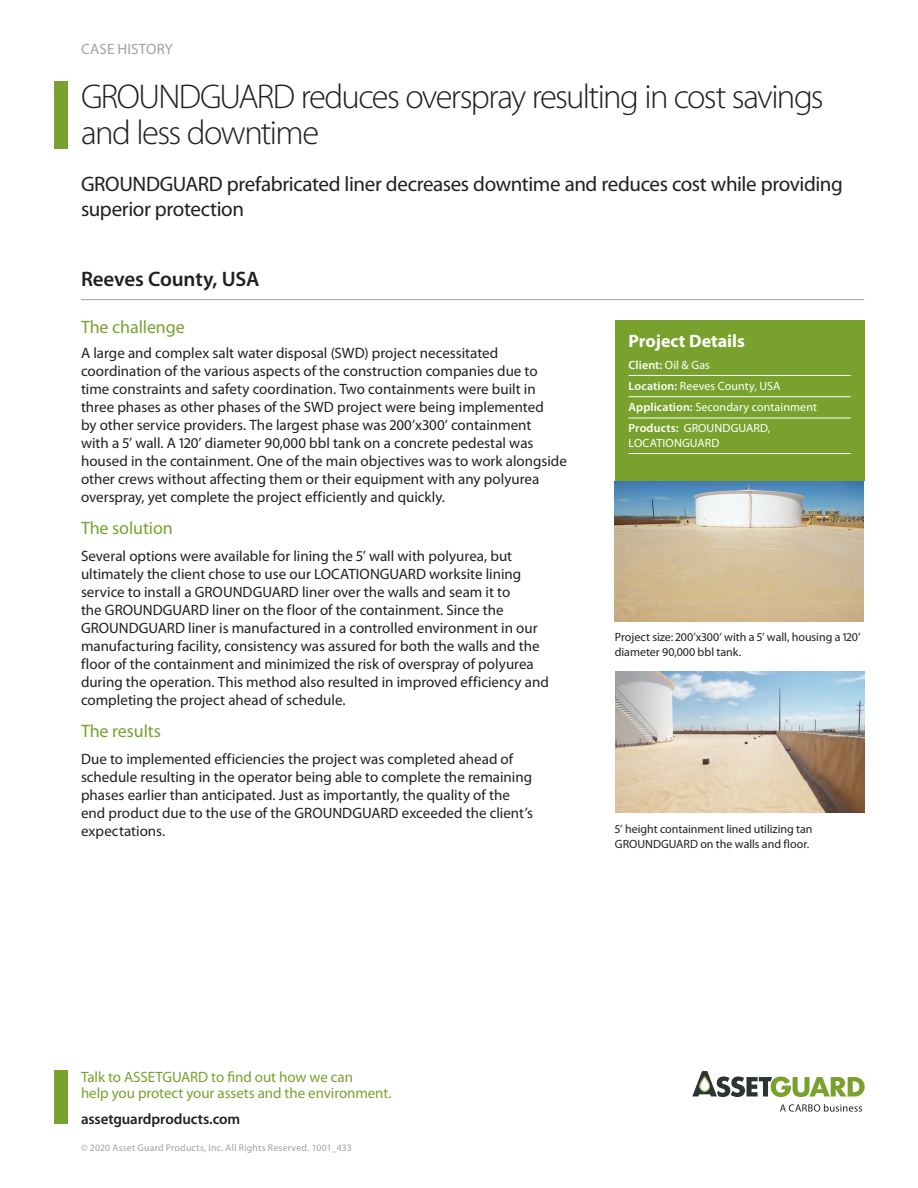
<style>
.page{position:relative;width:918px;height:1188px;background:#fff}
.page>*{position:absolute;margin:0;border:0;box-sizing:border-box;transform-origin:0 0}
.CH_Headline_25_28{font:300 34.5px/36px "Myriad Pro";letter-spacing:-.045em;color:#231f20}
.CH_Standfirst_14_17{font:21px/25.5px "Myriad Pro";letter-spacing:-.02em;color:#231f20}
.CH_Location_14_17{font:600 21px "Myriad Pro";letter-spacing:-.01em;color:#231f20}
.CH_Well_data_header{font:700 18px "Myriad Pro";color:#fff}
.CH_Subhead_12_16{font:18px "Myriad Pro";letter-spacing:-.005em;color:#78a22d}
.CH_Body_Copy_10_12{font:18px "Myriad Pro";letter-spacing:-.005em;color:#78a22d}
.CH_Sub_Subhead_10_12{font:18px "Myriad Pro";letter-spacing:-.005em;color:#78a22d}
.CH_Body_Copy_10_12-2{font:15px/18px "Myriad Pro";color:#231f20}
.CS_CTA_10_11{font:15px/16.5px "Myriad Pro";letter-spacing:-.005em;color:#78a22d}
.CS_CTA_url_10_15{font:600 15px "Myriad Pro";letter-spacing:-.01em;color:#231f20}
.t1{font:15px "Myriad Pro";letter-spacing:.015em;color:#a0a1a5}
.CH_Caption_8_9_6{font:12px/14.4px "Myriad Pro";color:#231f20}
.CH_Well_data_copy{font:12px/14.2px "Myriad Pro";letter-spacing:.01em;color:#fff}
.CH_Well_data_copy-2{font:600 12px "Myriad Pro";letter-spacing:.01em;color:#fff}
.CS_CTA_Copyright_6_5{font:9.75px "Myriad Pro";letter-spacing:.025em;color:#a0a1a5}
.s1{font-weight:400}
.s2{font-weight:600}
</style>
<div class="page">
<div style="left:54px;top:81px;width:14px;height:67px;background:#78a22d"></div>
<div style="left:615px;top:320px;width:249px;height:161px;background:#78a22d"></div>
<hr style="left:629px;top:375px;width:222px;height:1px;background:#fff">
<hr style="left:629px;top:396px;width:222px;height:1px;background:#fff">
<hr style="left:629px;top:418px;width:222px;height:1px;background:#fff">
<hr style="left:629px;top:453px;width:222px;height:1px;background:#fff">
<hr style="left:81px;top:299px;width:783px;height:1px;background:#a0a1a5">
<img style="left:615px;top:672px;width:249px;height:140px">
<img style="left:615px;top:481px;width:249px;height:141px">
<div style="left:54px;top:1070px;width:14px;height:54px;background:#78a22d"></div>
<svg style="left:692px;top:1071px;width:173px;height:26px"></svg>
<svg style="left:780px;top:1104px;width:82px;height:8px"></svg>
<p class="t1" style="left:81px;top:41px;width:93px">CASE HISTORY</p>
<p class="CH_Headline_25_28" style="left:81px;top:79px;width:744px">GROUNDGUARD reduces overspray resulting in cost savings and less downtime</p>
<p class="CH_Standfirst_14_17" style="left:81px;top:171px;width:763px">GROUNDGUARD prefabricated liner decreases downtime and reduces cost while providing superior protection</p>
<p class="CH_Location_14_17" style="left:81px;top:267px;width:180px">Reeves County, USA</p>
<p class="CH_Subhead_12_16" style="left:81px;top:317px;width:105px">The challenge</p>
<p class="CH_Body_Copy_10_12-2" style="left:81px;top:344px;width:487px">A large and complex salt water disposal (SWD) project necessitated coordination of the various aspects of the construction companies due to time constraints and safety coordination. Two containments were built in three phases as other phases of the SWD project were being implemented<br>by other service providers. The largest phase was 200’x300’ containment<br>with a 5’ wall. A 120’ diameter 90,000 bbl tank on a concrete pedestal was housed in the containment. One of the main objectives was to work alongside other crews without affecting them or their equipment with any polyurea overspray, yet complete the project efficiently and quickly.</p>
<p class="CH_Body_Copy_10_12" style="left:81px;top:518px;width:93px">The solution</p>
<p class="CH_Body_Copy_10_12-2" style="left:81px;top:547px;width:469px">Several options were available for lining the 5’ wall with polyurea, but ultimately the client chose to use our LOCATIONGUARD worksite lining service to install a GROUNDGUARD liner over the walls and seam it to<br>the GROUNDGUARD liner on the floor of the containment. Since the GROUNDGUARD liner is manufactured in a controlled environment in our manufacturing facility, consistency was assured for both the walls and the floor of the containment and minimized the risk of overspray of polyurea during the operation. This method also resulted in improved efficiency and completing the project ahead of schedule.</p>
<p class="CH_Sub_Subhead_10_12" style="left:81px;top:721px;width:81px">The results</p>
<p class="CH_Body_Copy_10_12-2" style="left:81px;top:750px;width:454px">Due to implemented efficiencies the project was completed ahead of schedule resulting in the operator being able to complete the remaining phases earlier than anticipated. Just as importantly, the quality of the end product due to the use of the GROUNDGUARD exceeded the client’s expectations.</p>
<p class="CH_Well_data_header" style="left:629px;top:331px;width:118px">Project Details</p>
<p class="CH_Well_data_copy-2" style="left:629px;top:358px;width:83px">Client: <span class="s1">Oil &amp; Gas</span></p>
<p class="CH_Well_data_copy" style="left:629px;top:379px;width:153px"><span class="s2">Location:</span> Reeves County, USA</p>
<p class="CH_Well_data_copy" style="left:629px;top:400px;width:190px"><span class="s2">Application:</span> Secondary containment</p>
<p class="CH_Well_data_copy" style="left:629px;top:421px;width:143px"><span class="s2">Products:</span> GROUNDGUARD,<br>LOCATIONGUARD</p>
<p class="CH_Caption_8_9_6" style="left:615px;top:630px;width:247px">Project size: 200’x300’ with a 5’ wall, housing a 120’ diameter 90,000 bbl tank.</p>
<p class="CH_Caption_8_9_6" style="left:615px;top:822px;width:199px">5’ height containment lined utilizing tan<br>GROUNDGUARD on the walls and floor.</p>
<p class="CS_CTA_10_11" style="left:81px;top:1069px;width:312px">Talk to ASSETGUARD to find out how we can<br>help you protect your assets and the environment.</p>
<p class="CS_CTA_url_10_15" style="left:81px;top:1110px;width:161px">assetguardproducts.com</p>
<p class="CS_CTA_Copyright_6_5" style="left:81px;top:1142px;width:272px">© 2020 Asset Guard Products, Inc. All Rights Reserved. 1001_433</p>
</div>
